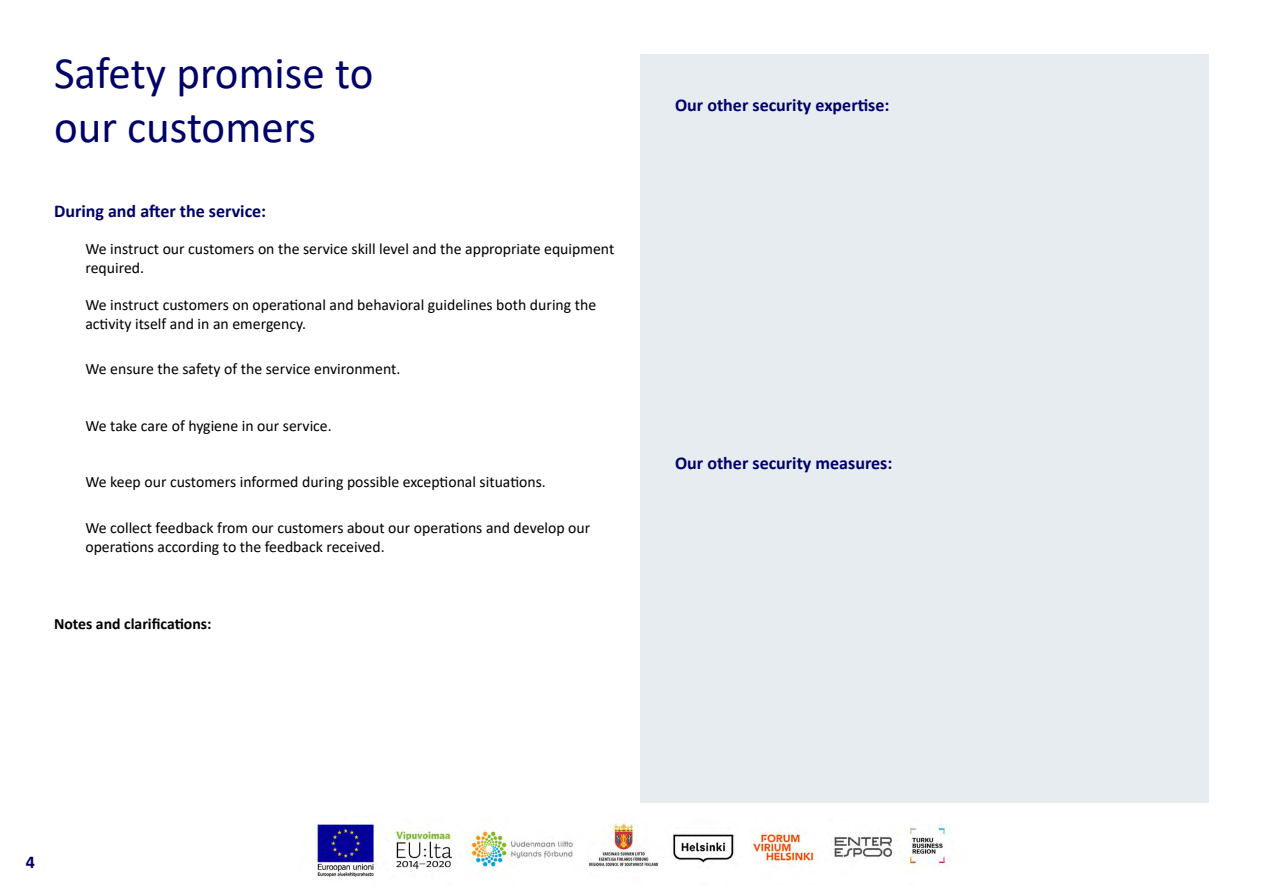
<style>
.page{position:relative;width:1263px;height:893px;background:#fff}
.page>*{position:absolute;margin:0;border:0;box-sizing:border-box;transform-origin:0 0}
.t1{font:45px/54px "Calibri";color:#000069}
.t2{font:700 18px "Calibri";color:#000069}
.t3{font:15.75px/18.9px "Calibri";color:#000}
.t4{font:700 15.75px "Calibri";color:#000}
</style>
<div class="page">
<img style="left:314px;top:819px;width:636px;height:59px">
<div style="left:640px;top:54px;width:569px;height:749px;background:#e6ecf0"></div>
<p class="t1" style="left:54px;top:45px;width:321px">Safety promise to our customers</p>
<p class="t2" style="left:54px;top:198px;width:214px">During and after the service:</p>
<p class="t3" style="left:85px;top:239px;width:530px">We instruct our customers on the service skill level and the appropriate equipment required.</p>
<p class="t3" style="left:85px;top:295px;width:512px">We instruct customers on operational and behavioral guidelines both during the activity itself and in an emergency.</p>
<p class="t3" style="left:85px;top:359px;width:316px">We ensure the safety of the service environment.</p>
<p class="t3" style="left:85px;top:416px;width:248px">We take care of hygiene in our service.</p>
<p class="t3" style="left:85px;top:472px;width:462px">We keep our customers informed during possible exceptional situations.</p>
<p class="t3" style="left:85px;top:518px;width:506px">We collect feedback from our customers about our operations and develop our operations according to the feedback received.</p>
<p class="t4" style="left:54px;top:613px;width:159px">Notes and clarifications:</p>
<p class="t2" style="left:675px;top:93px;width:216px">Our other security expertise:</p>
<p class="t2" style="left:675px;top:450px;width:219px">Our other security measures:</p>
<p class="t2" style="left:26px;top:849px;width:11px">4</p>
</div>
